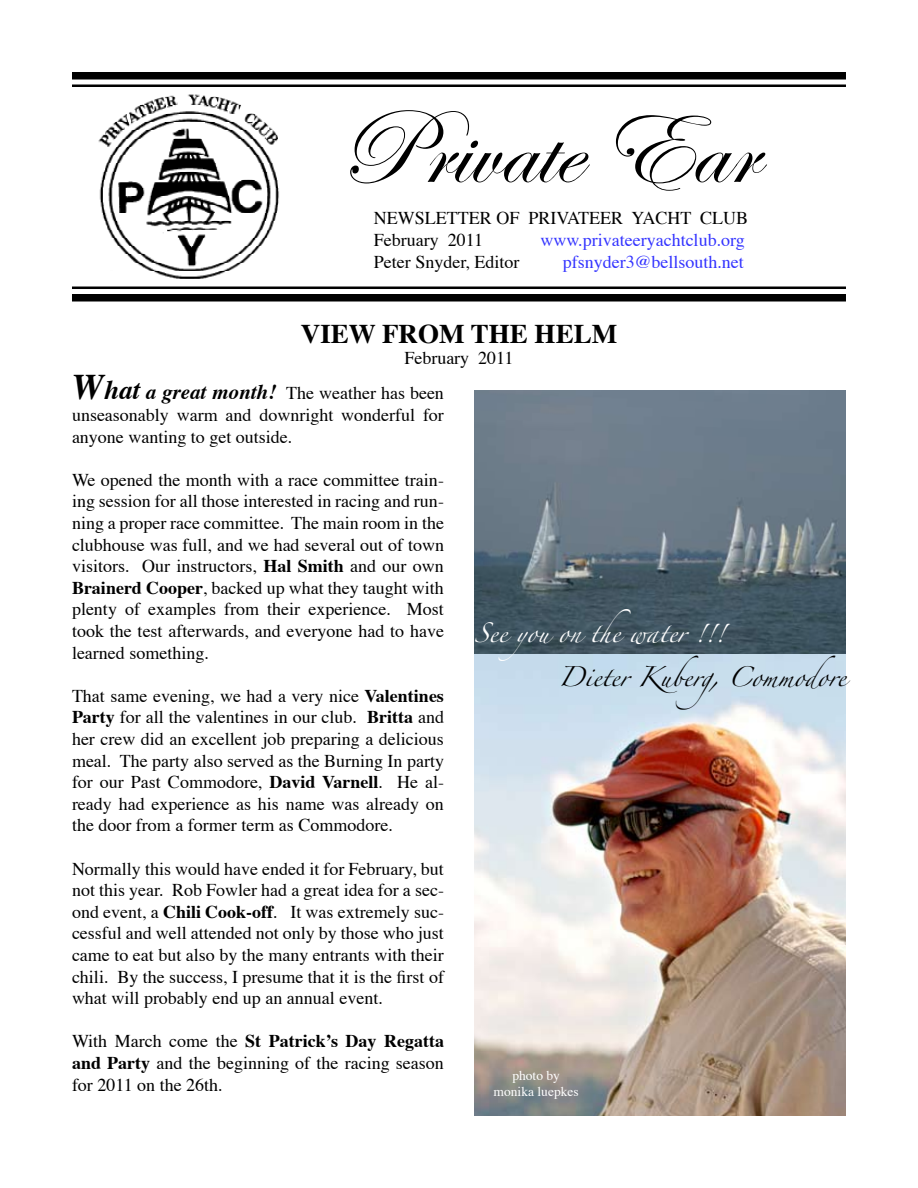
<style>
.page{position:relative;width:918px;height:1188px;background:#fff}
.page>*{position:absolute;margin:0;border:0;box-sizing:border-box;transform-origin:0 0}
.t1{font:108px "Edwardian Script ITC";color:#000}
.t2{font:700 27px "Times";color:#000}
.t3{font:18px/21.6px "Times";color:#000;text-align:justify}
.t4{font:18px "Times";color:#33f}
.t5{font:18px "Zapfino";color:#000}
.t6{font:18px "Zapfino";color:#fff}
.t7{font:13.5px/16.2px "Times";color:#fff;text-align:center}
.s1{font-weight:700;font-style:italic;font-size:36px}
.s2{font-weight:700;font-style:italic;font-size:27px}
.s3{font-weight:700;font-style:italic;font-size:21px}
.s4{font-weight:700}
</style>
<div class="page">
<img style="left:474px;top:391px;width:372px;height:725px">
<img style="left:98px;top:94px;width:181px;height:185px">
<hr style="left:72px;top:287px;width:774px;height:2px;background:#000">
<div style="left:72px;top:294px;width:774px;height:8px;background:#000"></div>
<div style="left:72px;top:72px;width:774px;height:8px;background:#000"></div>
<hr style="left:72px;top:85px;width:774px;height:2px;background:#000">
<h1 class="t1" style="left:338px;top:89px;width:421px">Private Ear</h1>
<p class="t3" style="left:374px;top:206px;width:376px">NEWSLETTER OF PRIVATEER YACHT CLUB<br>February 2011</p>
<p class="t4" style="left:540px;top:223px;width:206px">www.privateeryachtclub.org</p>
<p class="t3" style="left:374px;top:249px;width:147px">Peter Snyder, Editor</p>
<p class="t4" style="left:563px;top:245px;width:183px">pfsnyder3@bellsouth.net</p>
<h2 class="t2" style="left:301px;top:308px;width:318px">VIEW FROM THE HELM</h2>
<p class="t3" style="left:404px;top:346px;width:111px">February 2011</p>
<p class="t3" style="left:72px;top:381px;width:373px"><span class="s1">W</span><span class="s2">hat</span> <span class="s3">a great month!</span> The weather has been unseasonably warm and downright wonderful for anyone wanting to get outside.</p>
<p class="t3" style="left:72px;top:467px;width:374px">We opened the month with a race committee train&shy;ing session for all those interested in racing and run&shy;ning a proper race committee. The main room in the clubhouse was full, and we had several out of town visitors. Our instructors, <span class="s4">Hal Smith</span> and our own <span class="s4">Brainerd Cooper</span>, backed up what they taught with plenty of examples from their experience. Most took the test afterwards, and everyone had to have learned something.</p>
<p class="t3" style="left:72px;top:683px;width:374px">That same evening, we had a very nice <span class="s4">Valentines Party</span> for all the valentines in our club. <span class="s4">Britta</span> and her crew did an excellent job preparing a delicious meal. The party also served as the Burning In party for our Past Commodore, <span class="s4">David Varnell</span>. He al&shy;ready had experience as his name was already on the door from a former term as Commodore.</p>
<p class="t3" style="left:72px;top:856px;width:374px">Normally this would have ended it for February, but not this year. Rob Fowler had a great idea for a sec&shy;ond event, a <span class="s4">Chili Cook-off</span>. It was extremely suc&shy;cessful and well attended not only by those who just came to eat but also by the many entrants with their chili. By the success, I presume that it is the first of what will probably end up an annual event.</p>
<p class="t3" style="left:72px;top:1029px;width:374px">With March come the <span class="s4">St Patrick’s Day Regatta and Party</span> and the beginning of the racing season for 2011 on the 26th.</p>
<p class="t6" style="left:474px;top:626px;width:252px">See you on the water !!!</p>
<p class="t5" style="left:559px;top:669px;width:289px">Dieter Kuberg, Commodore</p>
<p class="t7" style="left:494px;top:1066px;width:87px">photo by monika luepkes</p>
</div>
